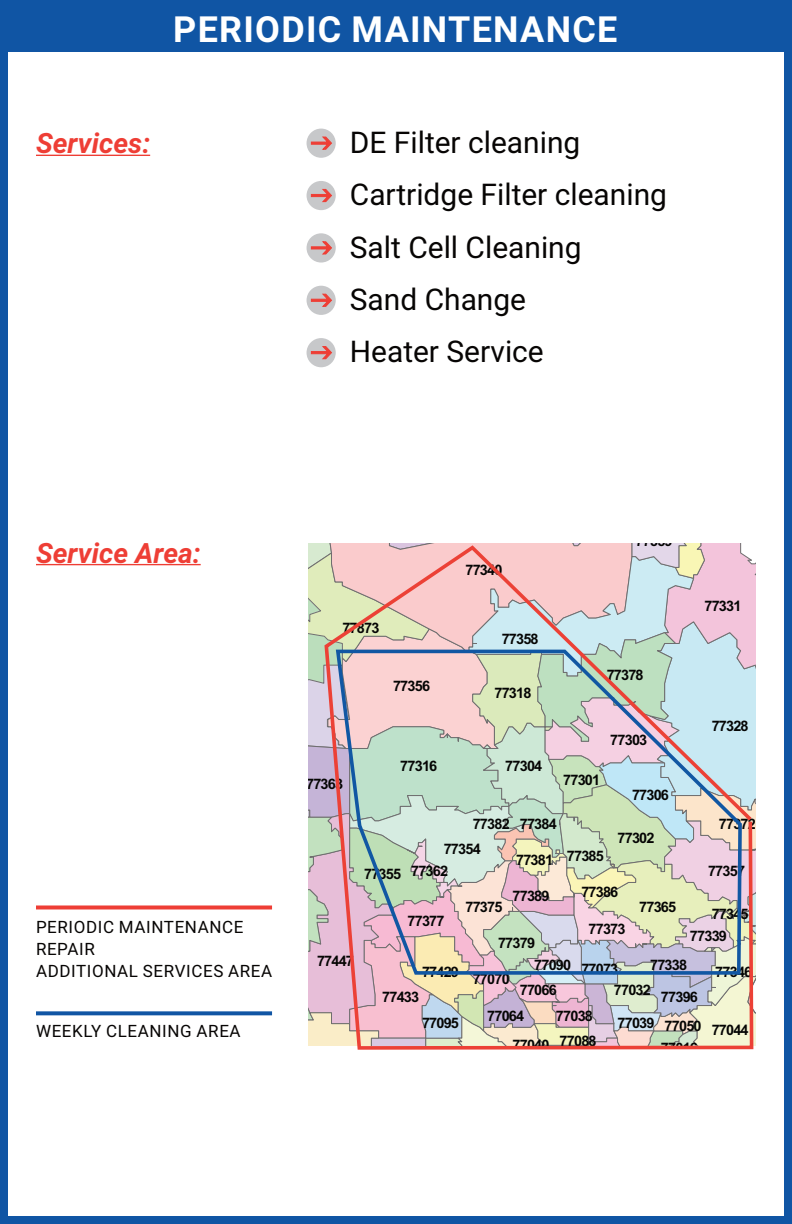
<style>
.page{position:relative;width:792px;height:1224px;background:#fff}
.page>*{position:absolute;margin:0;border:0;box-sizing:border-box;transform-origin:0 0}
.t1{font:700 36px "Roboto";letter-spacing:.035em;color:#fff}
.t2{font:30px/52.4px "Roboto";color:#070504}
.t3{font:28px "Roboto Bold Italic OTF";color:#ee3e35}
.t4{font:17px/22px "Roboto";letter-spacing:.035em;color:#070504}
.t5{font:700 14.4px/29px "Arial";color:#050504}
</style>
<div class="page">
<div style="left:0;top:0;width:792px;height:1224px;border:8px solid #1055a4"></div>
<svg style="left:308px;top:544px;width:15px;height:502px;background:#d1cec9"></svg>
<svg style="left:323px;top:544px;width:432px;height:506px;background:#d6d1cb"></svg>
<div style="left:0;top:0;width:792px;height:52px;background:#1055a4"></div>
<div style="left:307px;top:338px;width:29px;height:29px;background:#c7c8ca;border-radius:50%"></div>
<svg style="left:311px;top:346px;width:21px;height:14px"></svg>
<svg style="left:306px;top:286px;width:30px;height:29px"></svg>
<div style="left:307px;top:286px;width:29px;height:29px;background:#c7c8ca;border-radius:50%"></div>
<svg style="left:311px;top:293px;width:21px;height:14px"></svg>
<div style="left:307px;top:233px;width:29px;height:30px;background:#c7c8ca;border-radius:50%"></div>
<svg style="left:311px;top:241px;width:21px;height:14px"></svg>
<div style="left:307px;top:181px;width:29px;height:29px;background:#c7c8ca;border-radius:50%"></div>
<svg style="left:311px;top:189px;width:21px;height:14px"></svg>
<div style="left:307px;top:129px;width:29px;height:29px;background:#c7c8ca;border-radius:50%"></div>
<svg style="left:311px;top:136px;width:21px;height:14px"></svg>
<hr style="left:36px;top:564px;width:165px;height:1px;background:#ee3e35">
<hr style="left:36px;top:155px;width:114px;height:1px;background:#ee3e35">
<svg style="left:36px;top:905px;width:236px;height:4px"></svg>
<svg style="left:36px;top:1011px;width:236px;height:4px"></svg>
<h1 class="t1" style="left:173px;top:9px;width:446px">PERIODIC MAINTENANCE</h1>
<h3 class="t3" style="left:36px;top:127px;width:116px">Services:</h3>
<h2 class="t2" style="left:350px;top:116px;width:319px">DE Filter cleaning<br>Cartridge Filter cleaning<br>Salt Cell Cleaning<br>Sand Change<br>Heater Service</h2>
<h3 class="t3" style="left:36px;top:537px;width:166px">Service Area:</h3>
<p class="t5" style="left:465px;top:556px;width:39px">77340</p>
<p class="t5" style="left:636px;top:527px;width:39px">77359</p>
<p class="t5" style="left:704px;top:592px;width:39px">77331</p>
<p class="t5" style="left:342px;top:614px;width:39px">77873</p>
<p class="t5" style="left:502px;top:625px;width:39px">77358</p>
<p class="t5" style="left:393px;top:672px;width:39px">77356</p>
<p class="t5" style="left:494px;top:679px;width:39px">77318</p>
<p class="t5" style="left:607px;top:661px;width:39px">77378</p>
<p class="t5" style="left:712px;top:712px;width:39px">77328</p>
<p class="t5" style="left:610px;top:726px;width:39px">77303</p>
<p class="t5" style="left:400px;top:752px;width:39px">77316</p>
<p class="t5" style="left:505px;top:752px;width:39px">77304</p>
<p class="t5" style="left:306px;top:770px;width:39px">77363</p>
<p class="t5" style="left:563px;top:766px;width:39px">77301</p>
<p class="t5" style="left:632px;top:781px;width:39px">77306</p>
<p class="t5" style="left:473px;top:810px;width:39px">77382</p>
<p class="t5" style="left:520px;top:810px;width:39px">77384</p>
<p class="t5" style="left:719px;top:810px;width:39px">77372</p>
<p class="t5" style="left:364px;top:860px;width:39px">77355</p>
<p class="t5" style="left:444px;top:835px;width:39px">77354</p>
<p class="t5" style="left:411px;top:857px;width:39px">77362</p>
<p class="t5" style="left:516px;top:846px;width:39px">77381</p>
<p class="t5" style="left:567px;top:842px;width:39px">77385</p>
<p class="t5" style="left:618px;top:824px;width:39px">77302</p>
<p class="t5" style="left:708px;top:857px;width:39px">77357</p>
<p class="t4" style="left:36px;top:916px;width:238px">PERIODIC MAINTENANCE<br>REPAIR<br>ADDITIONAL SERVICES AREA</p>
<p class="t5" style="left:317px;top:947px;width:39px">77447</p>
<p class="t5" style="left:408px;top:907px;width:39px">77377</p>
<p class="t5" style="left:465px;top:893px;width:39px">77375</p>
<p class="t5" style="left:513px;top:882px;width:39px">77389</p>
<p class="t5" style="left:498px;top:929px;width:39px">77379</p>
<p class="t5" style="left:422px;top:958px;width:39px">77429</p>
<p class="t5" style="left:382px;top:983px;width:39px">77433</p>
<p class="t5" style="left:473px;top:965px;width:39px">77070</p>
<p class="t5" style="left:534px;top:951px;width:39px">77090</p>
<p class="t5" style="left:520px;top:976px;width:39px">77066</p>
<p class="t5" style="left:581px;top:878px;width:39px">77386</p>
<p class="t5" style="left:589px;top:915px;width:39px">77373</p>
<p class="t5" style="left:581px;top:954px;width:39px">77073</p>
<p class="t5" style="left:639px;top:893px;width:39px">77365</p>
<p class="t5" style="left:712px;top:900px;width:39px">77345</p>
<p class="t5" style="left:690px;top:922px;width:39px">77339</p>
<p class="t5" style="left:650px;top:951px;width:39px">77338</p>
<p class="t5" style="left:715px;top:958px;width:39px">77346</p>
<p class="t5" style="left:614px;top:976px;width:39px">77032</p>
<p class="t5" style="left:661px;top:983px;width:39px">77396</p>
<p class="t4" style="left:36px;top:1020px;width:206px">WEEKLY CLEANING AREA</p>
<p class="t5" style="left:556px;top:1002px;width:39px">77038</p>
<p class="t5" style="left:422px;top:1009px;width:39px">77095</p>
<p class="t5" style="left:513px;top:1002px;width:39px;text-indent:-25px">77064<br>77040</p>
<p class="t5" style="left:560px;top:1027px;width:39px">77088</p>
<p class="t5" style="left:618px;top:1009px;width:39px">77039</p>
<p class="t5" style="left:665px;top:1012px;width:39px">77050</p>
<p class="t5" style="left:661px;top:1034px;width:39px">77016</p>
<p class="t5" style="left:712px;top:1016px;width:39px">77044</p>
</div>
